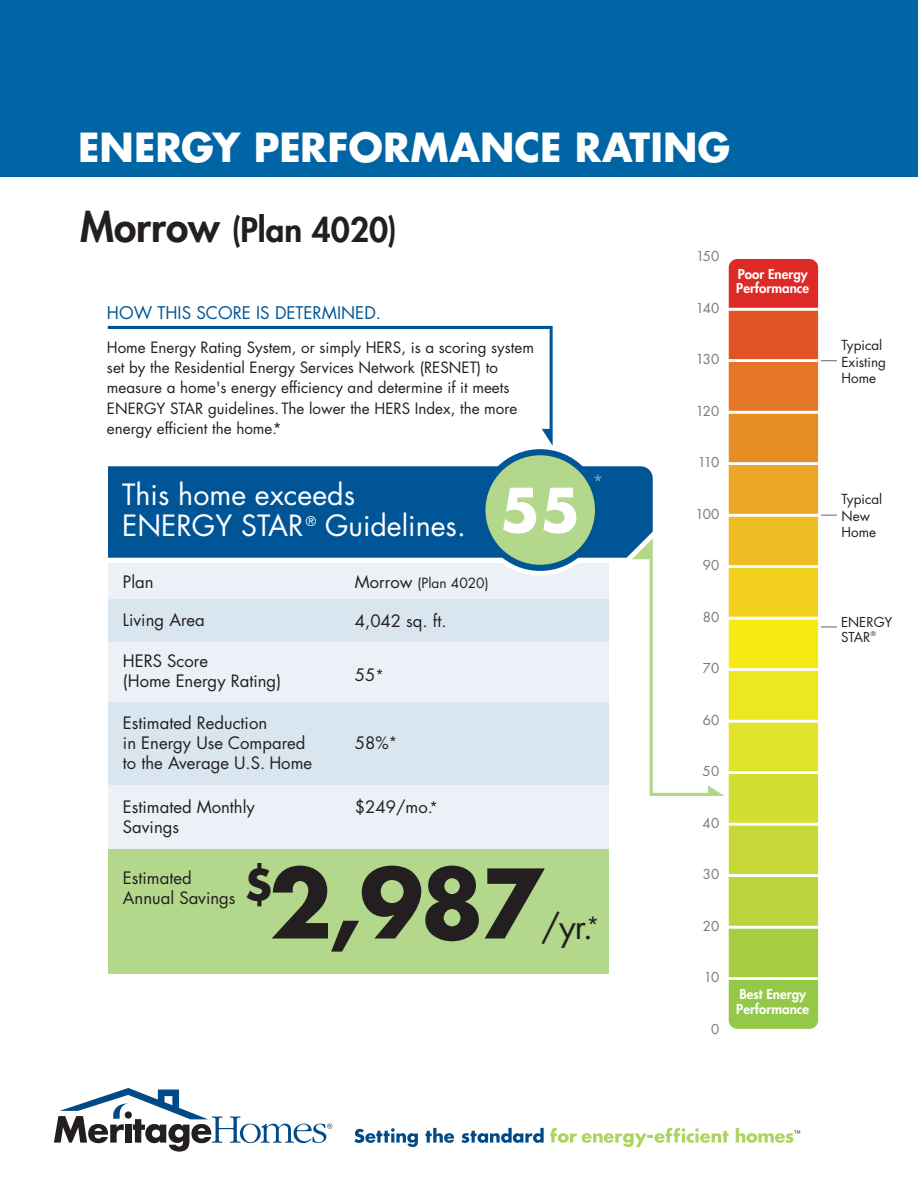
<style>
.page{position:relative;width:918px;height:1188px;background:#fff}
.page>*{position:absolute;margin:0;border:0;box-sizing:border-box;transform-origin:0 0}
.t1{font:700 93px "Futura Std";color:#231f20}
.t2{font:700 58.5px "Futura Std";color:#fff}
.t3{font:700 39px "Futura Std";color:#fff}
.t4{font:33.6px "Futura Std";color:#231f20}
.t5{font:800 33px "Futura Std";color:#231f20}
.t6{font:28.5px/30.8px "Futura Std";color:#fff}
.t7{font:16.95px "Futura Std";color:#005596}
.t8{font:16.65px/19.8px "Futura Std";color:#231f20}
.t9{font:15.15px/20.2px "Futura Std";color:#231f20}
.t10{font:13.65px "Futura Std";color:#231f20}
.t11{font:13.5px/16.5px "Futura Std";color:#231f20}
.t12{font:800 13.35px/14.2px "Futura Std";color:#fff}
.t13{font:13.35px "Futura Std";letter-spacing:.02em;color:#77787b}
.t14{font:13.35px/15px "Futura Std";color:#231f20}
.s1{font-size:40.5px}
.s2{font-size:16.65px}
.s3{font-size:14.25px}
</style>
<div class="page">
<div style="left:0;top:0;width:918px;height:177px;background:#0065a4"></div>
<hr style="left:790px;top:360px;width:47px;height:1px;background:#77787b">
<hr style="left:790px;top:626px;width:47px;height:1px;background:#77787b">
<hr style="left:790px;top:515px;width:47px;height:1px;background:#77787b">
<div style="left:727px;top:927px;width:92px;height:52px;background:#a6ce43"></div>
<div style="left:727px;top:876px;width:92px;height:51px;background:#b9d43d"></div>
<div style="left:727px;top:824px;width:92px;height:52px;background:#c6d938"></div>
<div style="left:727px;top:309px;width:92px;height:52px;background:#e15426"></div>
<div style="left:727px;top:412px;width:92px;height:52px;background:#e68e26"></div>
<div style="left:727px;top:361px;width:92px;height:51px;background:#e47626"></div>
<div style="left:727px;top:515px;width:92px;height:52px;background:#eebd23"></div>
<div style="left:727px;top:464px;width:92px;height:51px;background:#eba725"></div>
<div style="left:727px;top:567px;width:92px;height:51px;background:#f1d01e"></div>
<div style="left:727px;top:721px;width:92px;height:52px;background:#e0e329"></div>
<div style="left:727px;top:773px;width:92px;height:51px;background:#d4de31"></div>
<div style="left:727px;top:670px;width:92px;height:51px;background:#ece71f"></div>
<div style="left:727px;top:618px;width:92px;height:52px;background:#f5ea14"></div>
<div style="left:728px;top:980px;width:91px;height:49px;background:#94c848"></div>
<div style="left:726px;top:926px;width:95px;height:54px;border:3px solid #fff"></div>
<div style="left:726px;top:874px;width:95px;height:55px;border:3px solid #fff"></div>
<div style="left:728px;top:259px;width:91px;height:49px;background:#dd2a26"></div>
<div style="left:726px;top:823px;width:95px;height:54px;border:3px solid #fff"></div>
<div style="left:726px;top:308px;width:95px;height:54px;border:3px solid #fff"></div>
<div style="left:726px;top:411px;width:95px;height:54px;border:3px solid #fff"></div>
<div style="left:726px;top:359px;width:95px;height:55px;border:3px solid #fff"></div>
<div style="left:726px;top:514px;width:95px;height:54px;border:3px solid #fff"></div>
<div style="left:726px;top:462px;width:95px;height:55px;border:3px solid #fff"></div>
<div style="left:726px;top:565px;width:95px;height:54px;border:3px solid #fff"></div>
<div style="left:726px;top:720px;width:95px;height:54px;border:3px solid #fff"></div>
<div style="left:726px;top:771px;width:95px;height:54px;border:3px solid #fff"></div>
<div style="left:726px;top:668px;width:95px;height:55px;border:3px solid #fff"></div>
<div style="left:726px;top:617px;width:95px;height:54px;border:3px solid #fff"></div>
<svg style="left:108px;top:326px;width:445px;height:119px"></svg>
<div style="left:108px;top:563px;width:501px;height:37px;background:#ebf1f7"></div>
<div style="left:108px;top:785px;width:501px;height:65px;background:#ebf1f7"></div>
<div style="left:108px;top:702px;width:501px;height:83px;background:#d9e6ef"></div>
<div style="left:108px;top:600px;width:501px;height:42px;background:#d9e6ef"></div>
<div style="left:108px;top:642px;width:501px;height:60px;background:#ebf1f7"></div>
<div style="left:108px;top:850px;width:501px;height:124px;background:#b3d78b"></div>
<div style="left:475px;top:444px;width:131px;height:132px;border:9px solid #fff;border-radius:50%"></div>
<div style="left:479px;top:449px;width:122px;height:122px;background:#005596;border-radius:50%"></div>
<div style="left:108px;top:466px;width:545px;height:92px;background:#005596"></div>
<div style="left:485px;top:455px;width:110px;height:110px;background:#b3d78b;border-radius:50%"></div>
<svg style="left:594px;top:475px;width:8px;height:7px"></svg>
<svg style="left:54px;top:1088px;width:278px;height:64px"></svg>
<svg style="left:354px;top:1128px;width:64px;height:19px"></svg>
<svg style="left:426px;top:1128px;width:28px;height:15px"></svg>
<svg style="left:461px;top:1128px;width:83px;height:15px"></svg>
<svg style="left:550px;top:1128px;width:179px;height:19px"></svg>
<svg style="left:736px;top:1128px;width:64px;height:15px"></svg>
<svg style="left:632px;top:538px;width:93px;height:258px"></svg>
<h3 class="t3" style="left:78px;top:121px;width:654px">ENERGY PERFORMANCE RATING</h3>
<h3 class="t5" style="left:80px;top:209px;width:318px"><span class="s1">Morrow</span> (Plan 4020)</h3>
<p class="t7" style="left:107px;top:302px;width:276px">HOW THIS SCORE IS DETERMINED.</p>
<p class="t9" style="left:107px;top:337px;width:429px">Home Energy Rating System, or simply HERS, is a scoring system set by the Residential Energy Services Network (RESNET) to measure a home's energy efficiency and determine if it meets ENERGY STAR guidelines. The lower the HERS Index, the more energy efficient the home.*</p>
<h3 class="t6" style="left:122px;top:480px;width:345px">This home exceeds<br>ENERGY STAR <sup>®</sup> Guidelines.</h3>
<p class="t10" style="left:355px;top:574px;width:135px"><span class="s2">Morrow</span> (Plan 4020)</p>
<p class="t8" style="left:355px;top:612px;width:93px">4,042 sq. ft.</p>
<p class="t8" style="left:355px;top:666px;width:30px">55<span class="s3">*</span></p>
<h2 class="t2" style="left:500px;top:471px;width:82px">55</h2>
<p class="t8" style="left:123px;top:572px;width:32px">Plan</p>
<p class="t8" style="left:123px;top:610px;width:83px">Living Area</p>
<p class="t8" style="left:123px;top:651px;width:160px">HERS Score<br>(Home Energy Rating)</p>
<p class="t8" style="left:123px;top:713px;width:191px">Estimated Reduction<br>in Energy Use Compared to the Average U.S. Home</p>
<p class="t8" style="left:123px;top:797px;width:133px">Estimated Monthly<br>Savings</p>
<p class="t8" style="left:123px;top:868px;width:114px">Estimated<br>Annual Savings</p>
<p class="t8" style="left:355px;top:733px;width:44px">58%<span class="s3">*</span></p>
<p class="t8" style="left:355px;top:798px;width:85px">$249/mo.<span class="s3">*</span></p>
<h1 class="t1" style="left:244px;top:842px;width:302px"><sup>$</sup>2,987</h1>
<h3 class="t4" style="left:541px;top:905px;width:60px">/yr.<sup>*</sup></h3>
<p class="t13" style="left:696px;top:248px;width:25px">150</p>
<p class="t13" style="left:696px;top:299px;width:25px">140</p>
<p class="t13" style="left:696px;top:351px;width:25px">130</p>
<p class="t13" style="left:696px;top:402px;width:25px">120</p>
<p class="t13" style="left:698px;top:454px;width:23px">110</p>
<p class="t13" style="left:696px;top:505px;width:25px">100</p>
<p class="t13" style="left:703px;top:557px;width:18px">90</p>
<p class="t13" style="left:703px;top:608px;width:18px">80</p>
<p class="t13" style="left:703px;top:660px;width:18px">70</p>
<p class="t13" style="left:703px;top:711px;width:18px">60</p>
<p class="t13" style="left:703px;top:763px;width:18px">50</p>
<p class="t13" style="left:703px;top:814px;width:18px">40</p>
<p class="t13" style="left:703px;top:866px;width:18px">30</p>
<p class="t13" style="left:703px;top:917px;width:18px">20</p>
<p class="t13" style="left:704px;top:969px;width:17px">10</p>
<p class="t13" style="left:711px;top:1020px;width:10px">0</p>
<p class="t12" style="left:736px;top:267px;width:74px">Poor Energy<br>Performance</p>
<p class="t12" style="left:736px;top:987px;width:74px">Best Energy<br>Performance</p>
<p class="t11" style="left:841px;top:337px;width:46px">Typical<br>Existing<br>Home</p>
<p class="t11" style="left:841px;top:491px;width:42px">Typical<br>New<br>Home</p>
<p class="t14" style="left:841px;top:615px;width:53px">ENERGY<br>STAR<sup>®</sup></p>
</div>
